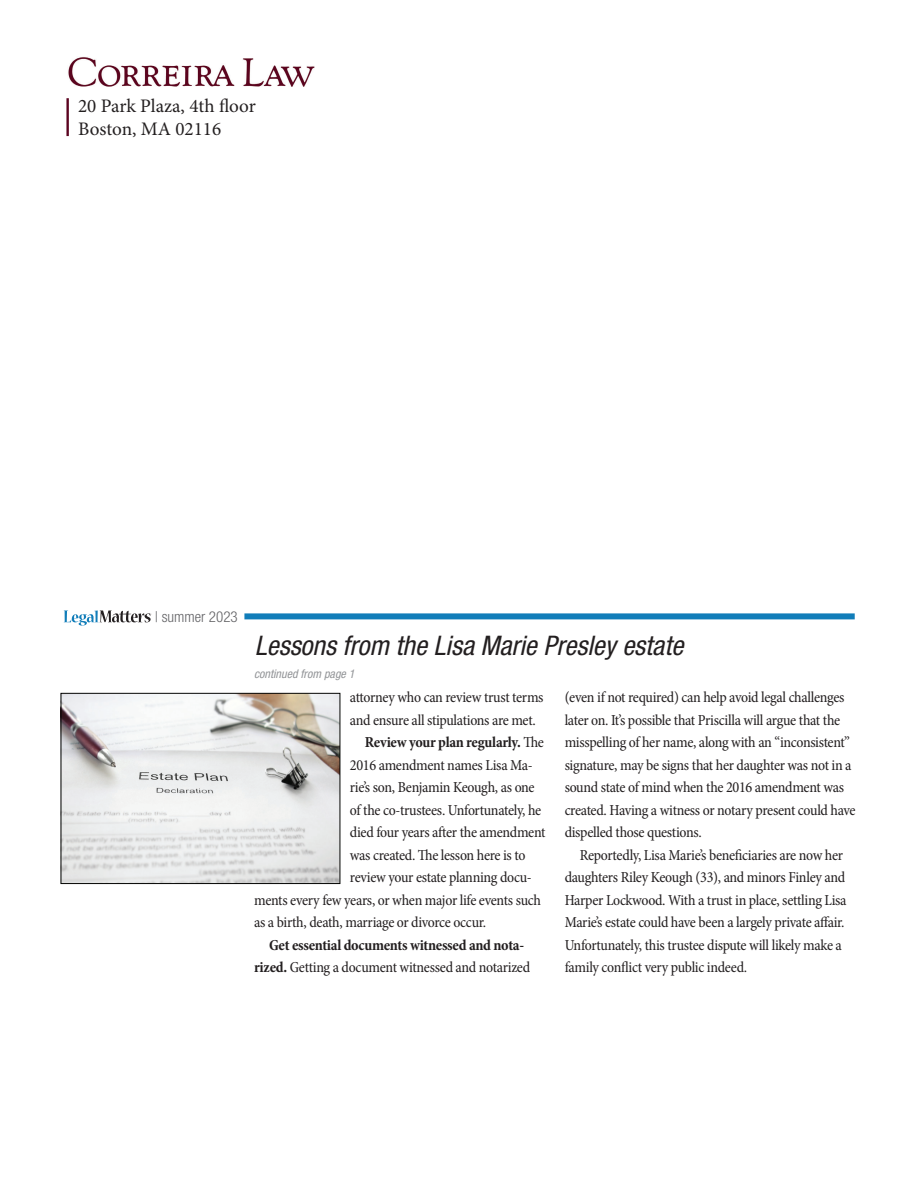
<style>
.page{position:relative;width:918px;height:1188px;background:#fff}
.page>*{position:absolute;margin:0;border:0;box-sizing:border-box;transform-origin:0 0}
.t1{font:italic condensed 27px "Helvetica Neue LT Std";color:#231f20}
.t2{font:19.2px/23px "Minion Pro";color:#231f20}
.t3{font:condensed 15.3px/22.5px "Minion Pro";letter-spacing:-.02em;color:#231f20}
.t4{font:700 condensed 15.3px/22.5px "Minion Pro";letter-spacing:-.02em;color:#231f20;text-align:center}
.t5{font:300 condensed 15px "Helvetica Neue LT Std";color:#636366}
.t6{font:italic condensed 12px "Helvetica Neue LT Std";color:#939598}
.s1{font-weight:400}
</style>
<div class="page">
<svg style="left:64px;top:610px;width:87px;height:16px"></svg>
<div style="left:244px;top:613px;width:611px;height:6px;background:#117db9"></div>
<img style="left:63px;top:695px;width:275px;height:187px">
<div style="left:61px;top:693px;width:279px;height:191px;border:1px solid #040503"></div>
<img style="left:68px;top:57px;width:247px;height:30px">
<hr style="left:66px;top:98px;width:3px;height:38px;background:#5b0420">
<p class="t2" style="left:78px;top:95px;width:179px">20 Park Plaza, 4th oor<br>Boston, MA 02116</p>
<p class="t5" style="left:155px;top:608px;width:84px">| summer 2023</p>
<h1 class="t1" style="left:255px;top:630px;width:430px">Lessons from the Lisa Marie Presley estate</h1>
<p class="t6" style="left:254px;top:667px;width:102px">continued from page 1</p>
<p class="t3" style="left:350px;top:686px;width:195px">attorney who can review trust terms</p>
<p class="t3" style="left:350px;top:709px;width:187px">and ensure all stipulations are met.</p>
<p class="t4" style="left:365px;top:731px;width:180px">Review your plan regularly. <span class="s1">The</span></p>
<p class="t3" style="left:350px;top:754px;width:184px">2016 amendment names Lisa Ma-</p>
<p class="t3" style="left:350px;top:776px;width:186px">rie’s son, Benjamin Keough, as one</p>
<p class="t3" style="left:350px;top:799px;width:193px">of the co-trustees. Unfortunately, he</p>
<p class="t3" style="left:350px;top:821px;width:197px">died four years after the amendment</p>
<p class="t3" style="left:350px;top:844px;width:177px">was created. The lesson here is to</p>
<p class="t3" style="left:350px;top:866px;width:183px">review your estate planning docu-</p>
<p class="t3" style="left:254px;top:889px;width:288px">ments every few years, or when major life events such</p>
<p class="t3" style="left:254px;top:911px;width:234px">as a birth, death, marriage or divorce occur.</p>
<p class="t4" style="left:254px;top:934px;width:278px">Get essential documents witnessed and nota&shy;rized. <span class="s1">Getting a document witnessed and notarized</span></p>
<p class="t3" style="left:565px;top:686px;width:293px">(even if not required) can help avoid legal challenges later on. It’s possible that Priscilla will argue that the misspelling of her name, along with an “inconsistent” signature, may be signs that her daughter was not in a sound state of mind when the 2016 amendment was created. Having a witness or notary present could have dispelled those questions.</p>
<p class="t3" style="left:565px;top:844px;width:283px;text-indent:15px">Reportedly, Lisa Marie’s beneficiaries are now her daughters Riley Keough (33), and minors Finley and Harper Lockwood. With a trust in place, settling Lisa Marie’s estate could have been a largely private affair.<br>Unfortunately, this trustee dispute will likely make a family conflict very public indeed.</p>
</div>
